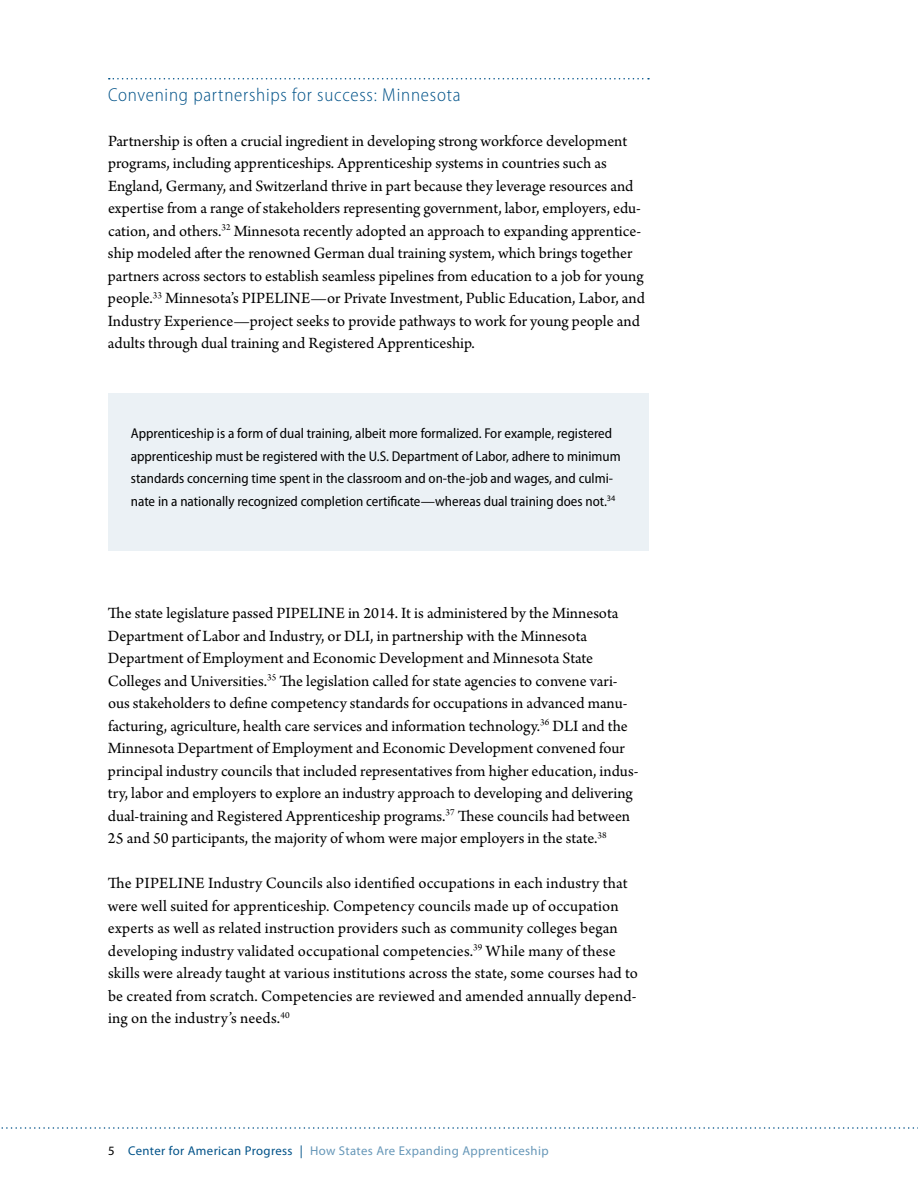
<style>
.page{position:relative;width:918px;height:1188px;background:#fff}
.page>*{position:absolute;margin:0;border:0;box-sizing:border-box;transform-origin:0 0}
.t1{font:300 semi-condensed 18.75px "Myriad Pro";letter-spacing:.04em;color:#005288}
.t2{font:16.5px/22.5px "Arno Pro";color:#000}
.t3{font:semi-condensed 14.25px/22.5px "Myriad Pro";color:#000}
.t4{font:12.75px "Myriad Pro";letter-spacing:.03em;color:#6697b8}
.s1{color:#000}
.s2{color:#005288}
</style>
<div class="page">
<svg style="left:1px;top:1127px;width:917px;height:2px"></svg>
<svg style="left:109px;top:78px;width:540px;height:2px"></svg>
<div style="left:108px;top:393px;width:541px;height:157px;background:#ebf1f5"></div>
<p class="t1" style="left:108px;top:84px;width:354px">Convening partnerships for success: Minnesota</p>
<p class="t2" style="left:108px;top:130px;width:539px">Partnership is often a crucial ingredient in developing strong workforce development programs, including apprenticeships. Apprenticeship systems in countries such as England, Germany, and Switzerland thrive in part because they leverage resources and expertise from a range of stakeholders representing government, labor, employers, edu&shy;cation, and others.<sup>32</sup> Minnesota recently adopted an approach to expanding apprentice&shy;ship modeled after the renowned German dual training system, which brings together partners across sectors to establish seamless pipelines from education to a job for young people.<sup>33</sup> Minnesota’s PIPELINE—or Private Investment, Public Education, Labor, and Industry Experience—project seeks to provide pathways to work for young people and adults through dual training and Registered Apprenticeship.</p>
<p class="t3" style="left:131px;top:422px;width:491px">Apprenticeship is a form of dual training, albeit more formalized. For example, registered apprenticeship must be registered with the U.S. Department of Labor, adhere to minimum standards concerning time spent in the classroom and on-the-job and wages, and culmi&shy;nate in a nationally recognized completion certificate—whereas dual training does not.<sup>34</sup></p>
<p class="t2" style="left:108px;top:603px;width:532px">The state legislature passed PIPELINE in 2014. It is administered by the Minnesota Department of Labor and Industry, or DLI, in partnership with the Minnesota Department of Employment and Economic Development and Minnesota State Colleges and Universities.<sup>35</sup> The legislation called for state agencies to convene vari&shy;ous stakeholders to define competency standards for occupations in advanced manu&shy;facturing, agriculture, health care services and information technology.<sup>36</sup> DLI and the Minnesota Department of Employment and Economic Development convened four principal industry councils that included representatives from higher education, indus&shy;try, labor and employers to explore an industry approach to developing and delivering dual-training and Registered Apprenticeship programs.<sup>37</sup> These councils had between 25 and 50 participants, the majority of whom were major employers in the state.<sup>38</sup></p>
<p class="t2" style="left:108px;top:873px;width:532px">The PIPELINE Industry Councils also identified occupations in each industry that were well suited for apprenticeship. Competency councils made up of occupation experts as well as related instruction providers such as community colleges began developing industry validated occupational competencies.<sup>39</sup> While many of these skills were already taught at various institutions across the state, some courses had to be created from scratch. Competencies are reviewed and amended annually depend&shy;ing on the industry’s needs.<sup>40</sup></p>
<p class="t4" style="left:108px;top:1143px;width:442px"><span class="s1">5</span> <span class="s2">Center for American Progress |</span> How States Are Expanding Apprenticeship</p>
</div>
